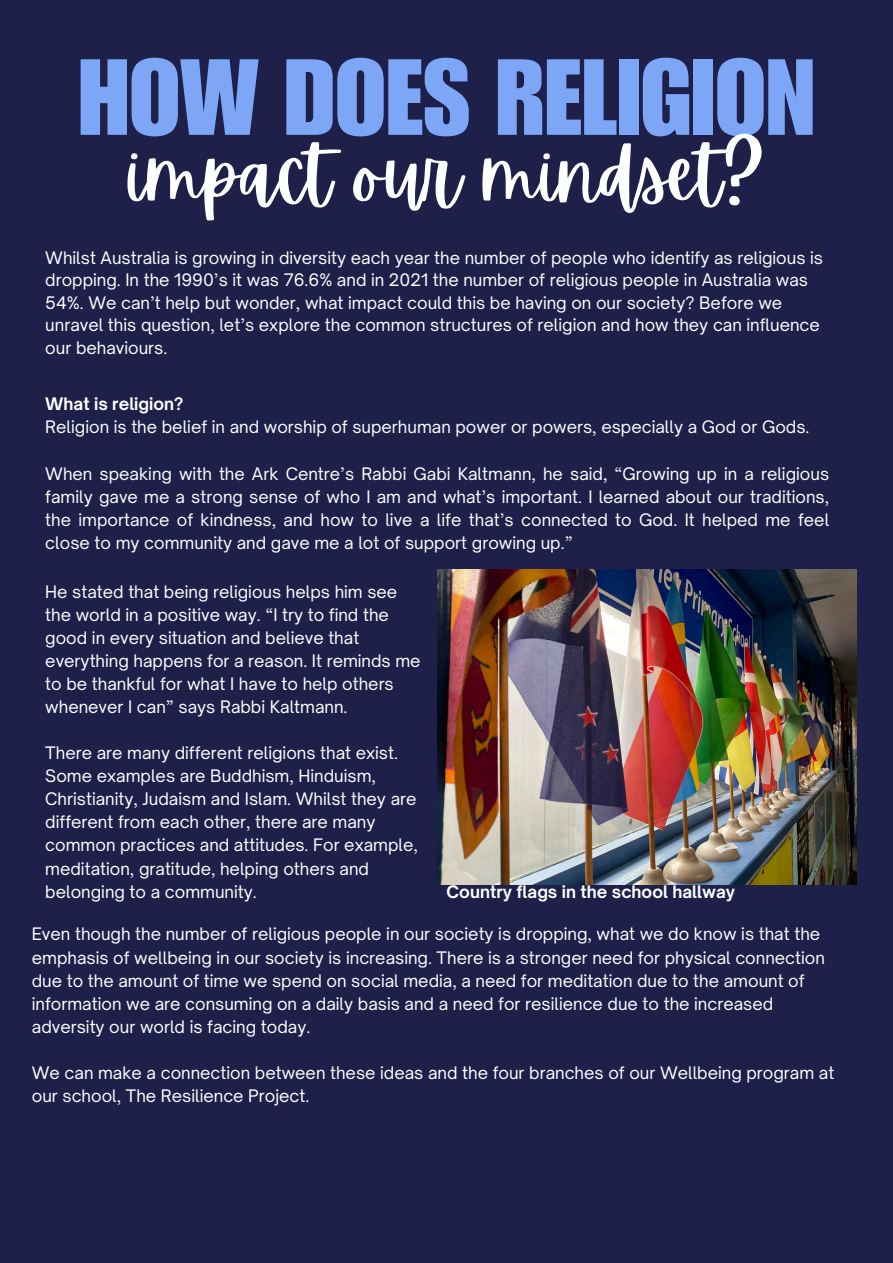
<style>
.page{position:relative;width:893px;height:1263px;background:#1f204a}
.page>*{position:absolute;margin:0;border:0;box-sizing:border-box;transform-origin:0 0}
.t1{font:105.75px "Impact LT Std";color:#7ea6f6}
.t2{font:75.6px "Apricots";color:#fff}
.t3{font:16.5px/23px "Open Sauce One";color:#fff}
.t4{font:700 16.5px "Open Sauce One";color:#fff}
</style>
<div class="page">
<img style="left:437px;top:570px;width:419px;height:314px">
<h1 class="t1" style="left:78px;top:59px;width:738px">HOW DOES RELIGION</h1>
<h2 class="t2" style="left:128px;top:131px;width:639px">impact our mindset?</h2>
<p class="t3" style="left:45px;top:246px;width:779px;line-height:22.5px">Whilst Australia is growing in diversity each year the number of people who identify as religious is dropping. In the 1990’s it was 76.6% and in 2021 the number of religious people in Australia was 54%. We can’t help but wonder, what impact could this be having on our society? Before we unravel this question, let’s explore the common structures of religion and how they can influence our behaviours.</p>
<p class="t4" style="left:45px;top:394px;width:140px">What is religion?</p>
<p class="t3" style="left:45px;top:416px;width:765px">Religion is the belief in and worship of superhuman power or powers, especially a God or Gods.</p>
<p class="t3" style="left:45px;top:462px;width:785px;text-align:justify">When speaking with the Ark Centre’s Rabbi Gabi Kaltmann, he said, “Growing up in a religious family gave me a strong sense of who I am and what’s important. I learned about our traditions, the importance of kindness, and how to live a life that’s connected to God. It helped me feel close to my community and gave me a lot of support growing up.”</p>
<p class="t3" style="left:45px;top:580px;width:377px">He stated that being religious helps him see the world in a positive way. “I try to find the good in every situation and believe that everything happens for a reason. It reminds me to be thankful for what I have to help others whenever I can” says Rabbi Kaltmann.</p>
<p class="t3" style="left:45px;top:741px;width:374px">There are many different religions that exist.<br>Some examples are Buddhism, Hinduism, Christianity, Judaism and Islam. Whilst they are different from each other, there are many common practices and attitudes. For example, meditation, gratitude, helping others and belonging to a community.</p>
<p class="t3" style="left:32px;top:922px;width:794px">Even though the number of religious people in our society is dropping, what we do know is that the emphasis of wellbeing in our society is increasing. There is a stronger need for physical connection due to the amount of time we spend on social media, a need for meditation due to the amount of information we are consuming on a daily basis and a need for resilience due to the increased adversity our world is facing today.</p>
<h3 class="t3" style="left:32px;top:1061px;width:804px">We can make a connection between these ideas and the four branches of our Wellbeing program at our school, The Resilience Project.</h3>
<p class="t4" style="left:446px;top:881px;width:290px">Country flags in the school hallway</p>
</div>
